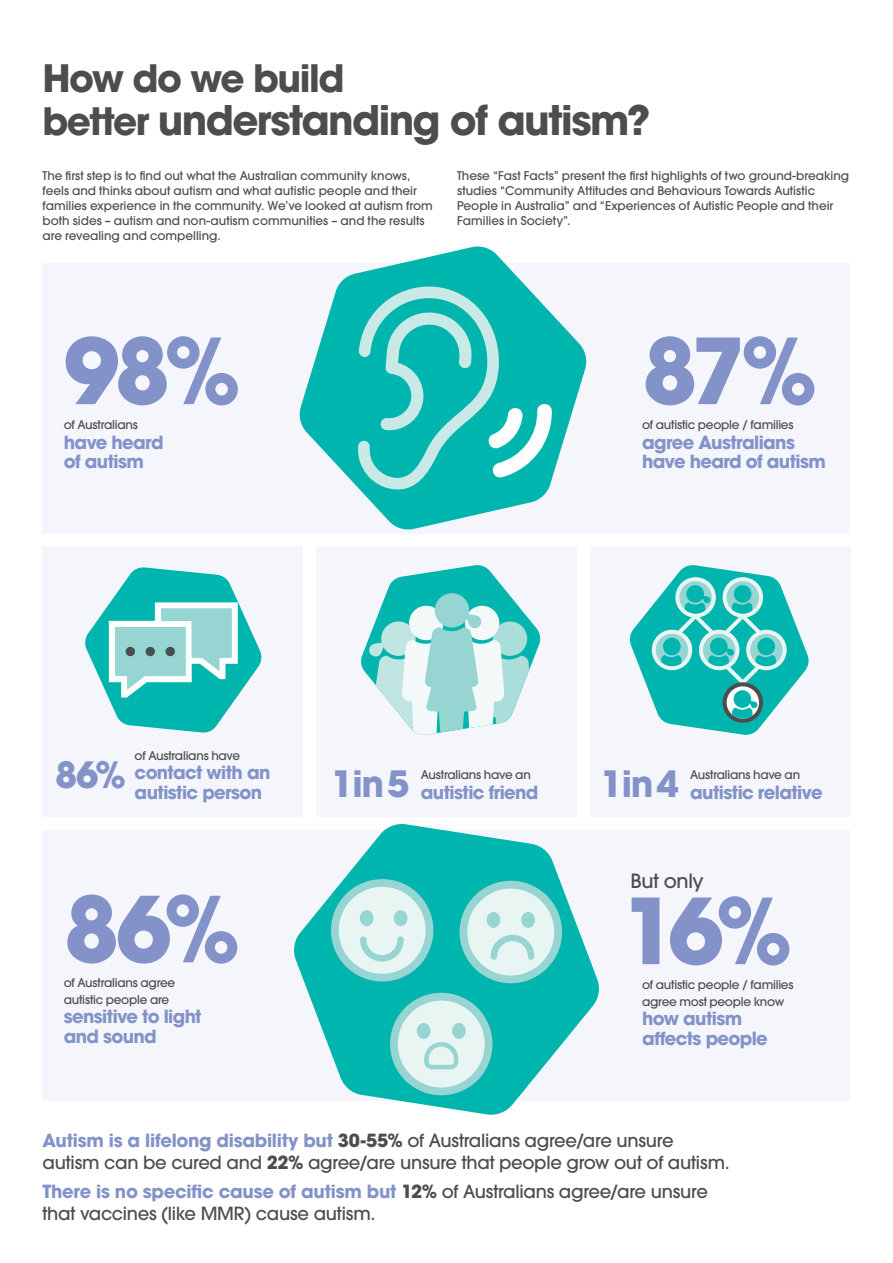
<style>
.page{position:relative;width:893px;height:1263px;background:#fff}
.page>*{position:absolute;margin:0;border:0;box-sizing:border-box;transform-origin:0 0}
.t1{font:700 90px "ITC Avant Garde Pro";letter-spacing:-.065em;color:#8393ca}
.t2{font:700 40.5px "ITC Avant Garde Pro";letter-spacing:-.04em;color:#4d4d4f}
.t3{font:700 37.5px "ITC Avant Garde Pro";letter-spacing:-.04em;color:#4d4d4f}
.t4{font:700 36px "ITC Avant Garde Pro";letter-spacing:-.04em;color:#8393ca}
.t5{font:500 19.5px "ITC Avant Garde Pro";letter-spacing:-.015em;color:#4d4d4f}
.t6{font:500 18px/22.5px "ITC Avant Garde Pro";letter-spacing:-.015em;color:#4d4d4f}
.t7{font:700 18px/19.5px "ITC Avant Garde Pro";letter-spacing:-.035em;color:#8393ca}
.t8{font:500 12px/15px "ITC Avant Garde Pro";color:#4d4d4f}
.t9{font:500 12px/16.5px "ITC Avant Garde Pro";letter-spacing:-.02em;color:#4d4d4f}
.s1{font-size:37.5px}
.s2{font-weight:700;color:#8393ca}
.s3{font-weight:700}
</style>
<div class="page">
<div style="left:43px;top:830px;width:807px;height:270px;background:#f5f6fb"></div>
<svg style="left:294px;top:824px;width:305px;height:291px;fill:#00b5ad"></svg>
<svg style="left:460px;top:881px;width:102px;height:102px"></svg>
<div style="left:521px;top:912px;width:14px;height:16px;background:#96d5d2;border-radius:50%"></div>
<div style="left:487px;top:912px;width:13px;height:16px;background:#96d5d2;border-radius:50%"></div>
<svg style="left:331px;top:879px;width:102px;height:102px"></svg>
<div style="left:394px;top:910px;width:13px;height:16px;background:#96d5d2;border-radius:50%"></div>
<div style="left:360px;top:910px;width:13px;height:16px;background:#96d5d2;border-radius:50%"></div>
<svg style="left:390px;top:993px;width:102px;height:102px"></svg>
<div style="left:452px;top:1023px;width:14px;height:16px;background:#96d5d2;border-radius:50%"></div>
<div style="left:417px;top:1023px;width:13px;height:16px;background:#96d5d2;border-radius:50%"></div>
<div style="left:43px;top:263px;width:807px;height:271px;background:#f5f6fb"></div>
<svg style="left:299px;top:246px;width:288px;height:284px"></svg>
<svg style="left:356px;top:283px;width:196px;height:208px;background:#35c3bc"></svg>
<div style="left:43px;top:547px;width:260px;height:270px;background:#f5f6fb"></div>
<div style="left:316px;top:547px;width:261px;height:270px;background:#f5f6fb"></div>
<div style="left:590px;top:547px;width:260px;height:270px;background:#f5f6fb"></div>
<svg style="left:85px;top:567px;width:177px;height:166px"></svg>
<svg style="left:361px;top:565px;width:180px;height:170px"></svg>
<svg style="left:629px;top:565px;width:180px;height:170px"></svg>
<h3 class="t3" style="left:43px;top:53px;width:304px">How do we build</h3>
<h2 class="t2" style="left:43px;top:93px;width:609px"><span class="s1">better</span> understanding of autism?</h2>
<p class="t8" style="left:43px;top:168px;width:392px">The first step is to find out what the Australian community knows, feels and thinks about autism and what autistic people and their families experience in the community. We’ve looked at autism from both sides – autism and non-autism communities – and the results are revealing and compelling.</p>
<p class="t8" style="left:457px;top:168px;width:394px">These “Fast Facts” present the first highlights of two ground-breaking studies “Community Attitudes and Behaviours Towards Autistic People in Australia” and “Experiences of Autistic People and their Families in Society”.</p>
<h1 class="t1" style="left:64px;top:311px;width:179px">98%</h1>
<p class="t9" style="left:64px;top:416px;width:76px">of Australians</p>
<h3 class="t7" style="left:64px;top:432px;width:101px">have heard of autism</h3>
<h1 class="t1" style="left:642px;top:311px;width:177px">87%</h1>
<p class="t9" style="left:642px;top:416px;width:153px">of autistic people / families</p>
<h3 class="t7" style="left:642px;top:432px;width:185px">agree Australians have heard of autism</h3>
<h3 class="t4" style="left:55px;top:751px;width:72px">86%</h3>
<p class="t9" style="left:135px;top:747px;width:107px">of Australians have</p>
<h3 class="t7" style="left:135px;top:763px;width:137px">contact with an autistic person</h3>
<h3 class="t4" style="left:601px;top:760px;width:79px">1in4</h3>
<p class="t9" style="left:690px;top:766px;width:111px">Australians have an</p>
<h3 class="t4" style="left:332px;top:760px;width:79px">1in5</h3>
<p class="t9" style="left:421px;top:766px;width:111px">Australians have an</p>
<h3 class="t7" style="left:421px;top:782px;width:119px">autistic friend</h3>
<h3 class="t7" style="left:690px;top:782px;width:134px">autistic relative</h3>
<h1 class="t1" style="left:64px;top:869px;width:178px">86%</h1>
<p class="t9" style="left:64px;top:974px;width:113px">of Australians agree autistic people are</p>
<h3 class="t7" style="left:64px;top:1007px;width:139px">sensitive to light and sound</h3>
<h3 class="t5" style="left:630px;top:868px;width:75px">But only</h3>
<h1 class="t1" style="left:622px;top:871px;width:172px">16%</h1>
<p class="t9" style="left:642px;top:976px;width:153px">of autistic people / families agree most people know</p>
<h3 class="t7" style="left:642px;top:1008px;width:127px">how autism affects people</h3>
<h3 class="t6" style="left:43px;top:1129px;width:689px"><span class="s2">Autism is a lifelong disability but</span> <span class="s3">30-55%</span> of Australians agree/are unsure autism can be cured and <span class="s3">22%</span> agree/are unsure that people grow out of autism.</h3>
<h3 class="t6" style="left:43px;top:1180px;width:667px"><span class="s2">There is no specific cause of autism but</span> <span class="s3">12%</span> of Australians agree/are unsure that vaccines (like MMR) cause autism.</h3>
</div>
